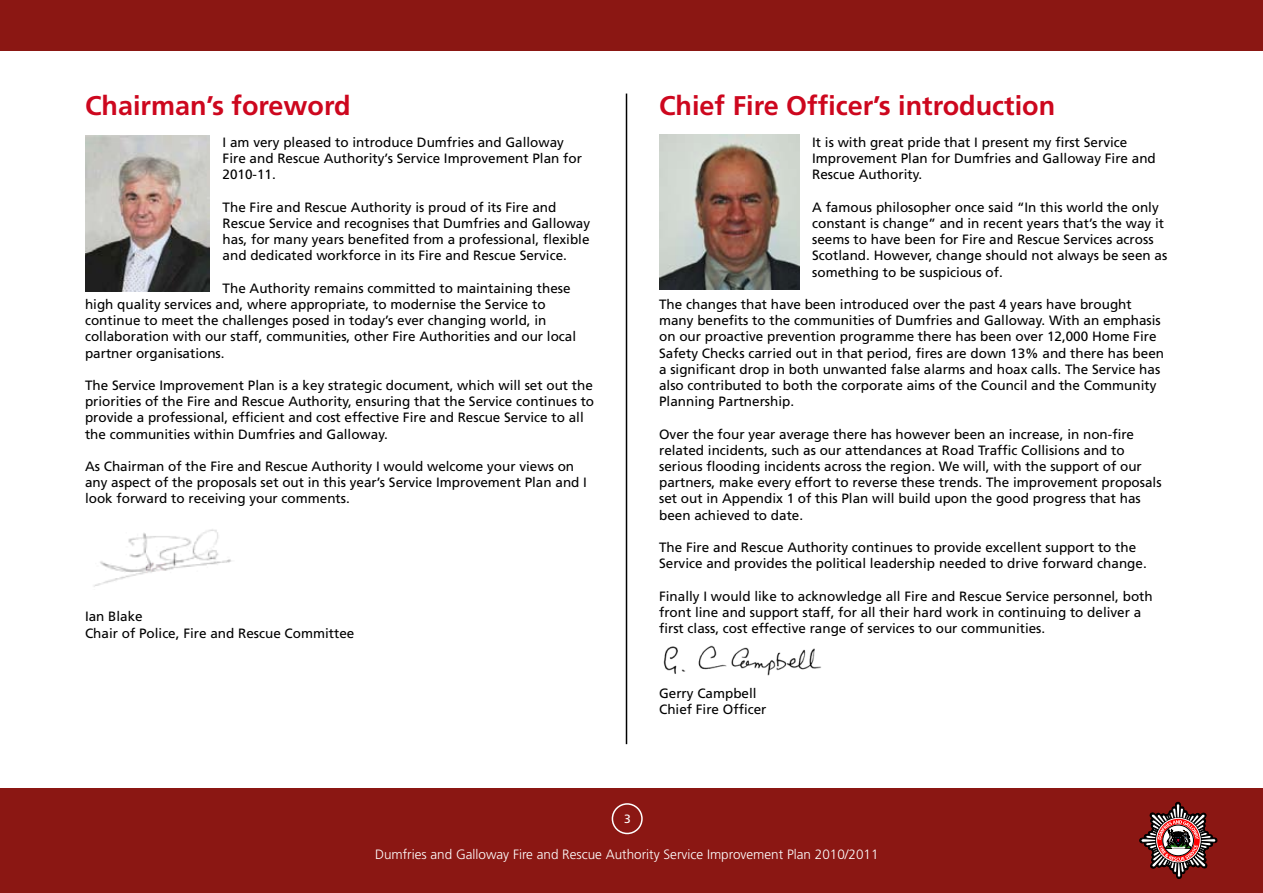
<style>
.page{position:relative;width:1263px;height:893px;background:#fff}
.page>*{position:absolute;margin:0;border:0;box-sizing:border-box;transform-origin:0 0}
.t1{font:700 27px "Frutiger";color:#cd071e}
.t2{font:13.5px/16.2px "Frutiger";color:#000}
.t3{font:300 13.5px "Frutiger";color:#fff}
.t4{font:12px "Frutiger";color:#fff}
</style>
<div class="page">
<div style="left:0;top:0;width:1263px;height:50px;background:#8b1713"></div>
<div style="left:0;top:788px;width:1263px;height:105px;background:#8b1713"></div>
<hr style="left:626px;top:94px;width:1px;height:650px;background:#000">
<div style="left:612px;top:803px;width:31px;height:31px;border:2px solid #fff;border-radius:50%"></div>
<svg style="left:1139px;top:802px;width:78px;height:77px"></svg>
<img style="left:94px;top:529px;width:138px;height:58px">
<img style="left:85px;top:136px;width:124px;height:155px">
<img style="left:663px;top:645px;width:158px;height:31px">
<img style="left:659px;top:134px;width:140px;height:155px">
<h1 class="t1" style="left:85px;top:89px;width:267px">Chairman’s foreword</h1>
<p class="t2" style="left:223px;top:134px;width:361px">I am very pleased to introduce Dumfries and Galloway<br>Fire and Rescue Authority’s Service Improvement Plan for<br>2010-11.</p>
<p class="t2" style="left:223px;top:199px;width:369px">The Fire and Rescue Authority is proud of its Fire and Rescue Service and recognises that Dumfries and Galloway has, for many years benefited from a professional, flexible and dedicated workforce in its Fire and Rescue Service.</p>
<p class="t2" style="left:85px;top:280px;width:493px;text-indent:138px">The Authority remains committed to maintaining these high quality services and, where appropriate, to modernise the Service to continue to meet the challenges posed in today’s ever changing world, in collaboration with our staff, communities, other Fire Authorities and our local partner organisations.</p>
<p class="t2" style="left:85px;top:377px;width:511px">The Service Improvement Plan is a key strategic document, which will set out the priorities of the Fire and Rescue Authority, ensuring that the Service continues to provide a professional, efficient and cost effective Fire and Rescue Service to all the communities within Dumfries and Galloway.</p>
<p class="t2" style="left:85px;top:458px;width:503px">As Chairman of the Fire and Rescue Authority I would welcome your views on any aspect of the proposals set out in this year’s Service Improvement Plan and I look forward to receiving your comments.</p>
<p class="t2" style="left:85px;top:609px;width:271px">Ian Blake<br>Chair of Police, Fire and Rescue Committee</p>
<h1 class="t1" style="left:659px;top:89px;width:398px">Chief Fire Officer’s introduction</h1>
<p class="t2" style="left:812px;top:134px;width:345px">It is with great pride that I present my first Service<br>Improvement Plan for Dumfries and Galloway Fire and<br>Rescue Authority.</p>
<p class="t2" style="left:812px;top:199px;width:357px">A famous philosopher once said “In this world the only constant is change” and in recent years that’s the way it seems to have been for Fire and Rescue Services across Scotland. However, change should not always be seen as something to be suspicious of.</p>
<p class="t2" style="left:659px;top:296px;width:506px">The changes that have been introduced over the past 4 years have brought many benefits to the communities of Dumfries and Galloway. With an emphasis on our proactive prevention programme there has been over 12,000 Home Fire Safety Checks carried out in that period, fires are down 13% and there has been a significant drop in both unwanted false alarms and hoax calls. The Service has also contributed to both the corporate aims of the Council and the Community Planning Partnership.</p>
<p class="t2" style="left:659px;top:426px;width:504px">Over the four year average there has however been an increase, in non-fire related incidents, such as our attendances at Road Traffic Collisions and to serious flooding incidents across the region. We will, with the support of our partners, make every effort to reverse these trends. The improvement proposals set out in Appendix 1 of this Plan will build upon the good progress that has been achieved to date.</p>
<p class="t2" style="left:659px;top:539px;width:489px">The Fire and Rescue Authority continues to provide excellent support to the<br>Service and provides the political leadership needed to drive forward change.</p>
<p class="t2" style="left:659px;top:588px;width:495px">Finally I would like to acknowledge all Fire and Rescue Service personnel, both front line and support staff, for all their hard work in continuing to deliver a first class, cost effective range of services to our communities.</p>
<p class="t2" style="left:659px;top:685px;width:109px">Gerry Campbell<br>Chief Fire Officer</p>
<p class="t4" style="left:624px;top:811px;width:8px">3</p>
<p class="t3" style="left:375px;top:846px;width:505px">Dumfries and Galloway Fire and Rescue Authority Service Improvement Plan 2010/2011</p>
</div>
